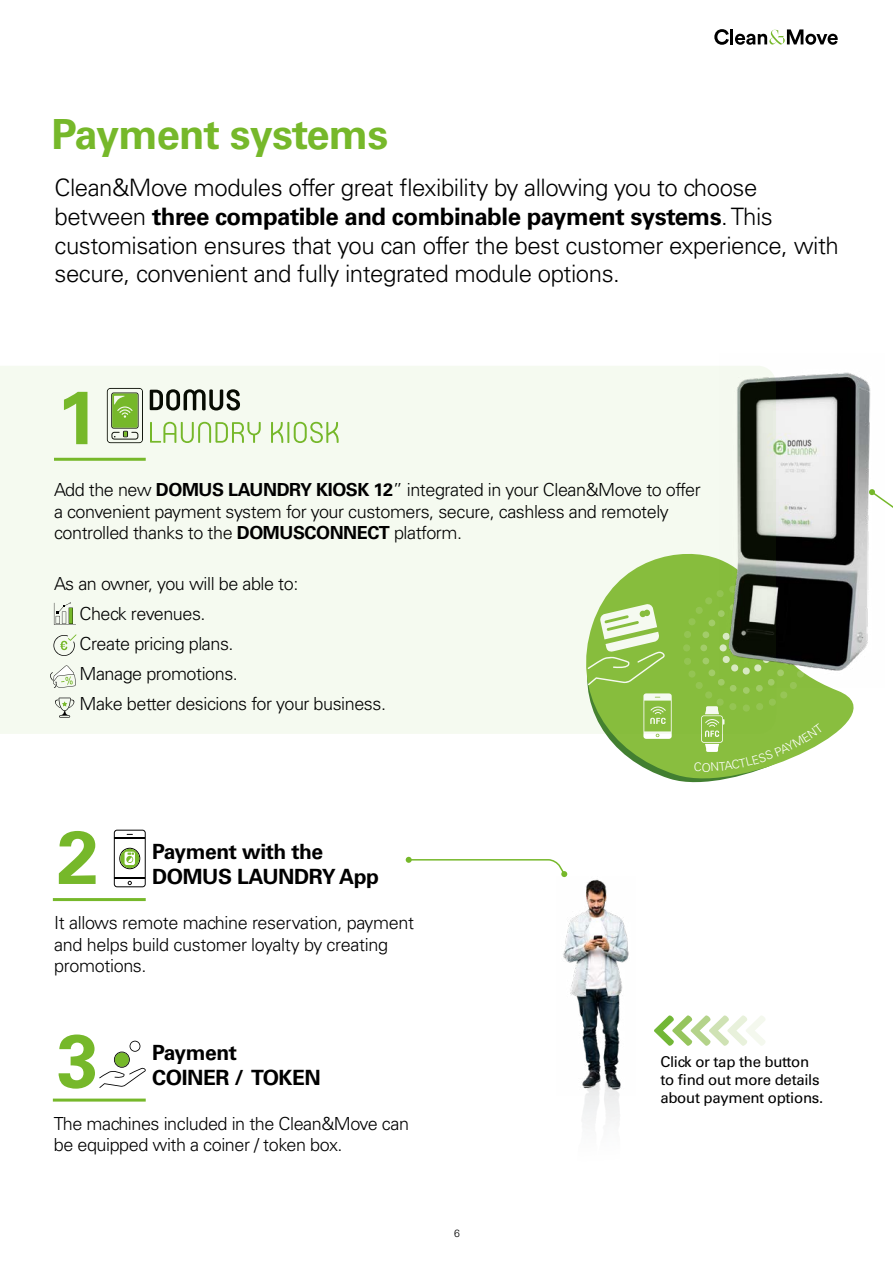
<style>
.page{position:relative;width:893px;height:1263px;background:#fff}
.page>*{position:absolute;margin:0;border:0;box-sizing:border-box;transform-origin:0 0}
.t1{font:700 75px "Univers LT Std";color:#76b82a}
.t2{font:700 41.55px "Univers LT Std";letter-spacing:-.02em;color:#76b82a}
.t3{font:300 24px/28.8px "Univers LT Std";letter-spacing:-.02em;color:#000}
.t4{font:700 21px/25.2px "Univers LT Std";letter-spacing:-.02em;color:#000}
.t5{font:300 18px/21.6px "Univers LT Std";letter-spacing:-.025em;color:#000}
.t6{font:15px/18px "Univers LT Std";letter-spacing:-.02em;color:#000}
.t7{font:300 10.5px "Univers LT Std";color:#000}
.s1{font-weight:700}
</style>
<div class="page">
<svg style="left:714px;top:29px;width:15px;height:16px"></svg>
<hr style="left:730px;top:29px;width:3px;height:15px;background:#000">
<svg style="left:735px;top:29px;width:103px;height:16px"></svg>
<svg style="left:114px;top:830px;width:32px;height:57px"></svg>
<svg style="left:605px;top:688px;width:249px;height:95px"></svg>
<svg style="left:643px;top:734px;width:29px;height:5px"></svg>
<hr style="left:53px;top:898px;width:93px;height:3px;background:#76b82a">
<hr style="left:53px;top:1098px;width:93px;height:3px;background:#76b82a">
<img style="left:563px;top:877px;width:66px;height:219px">
<svg style="left:406px;top:857px;width:161px;height:20px"></svg>
<svg style="left:99px;top:1041px;width:47px;height:47px"></svg>
<svg style="left:654px;top:1015px;width:111px;height:31px"></svg>
<img style="left:776px;top:372px;width:109px;height:316px">
<svg style="left:0;top:366px;width:776px;height:368px;fill:#f5faf0"></svg>
<svg style="left:50px;top:665px;width:26px;height:23px"></svg>
<svg style="left:54px;top:602px;width:22px;height:23px"></svg>
<svg style="left:53px;top:634px;width:23px;height:22px"></svg>
<svg style="left:55px;top:698px;width:19px;height:20px"></svg>
<svg style="left:683px;top:584px;width:140px;height:188px"></svg>
<h2 class="t2" style="left:52px;top:110px;width:338px">Payment systems</h2>
<p class="t3" style="left:54px;top:173px;width:786px">Clean&amp;Move modules offer great flexibility by allowing you to choose between <span class="s1">three compatible and combinable payment systems</span>. This customisation ensures that you can offer the best customer experience, with secure, convenient and fully integrated module options.</p>
<h1 class="t1" style="left:57px;top:374px;width:43px">1</h1>
<p class="t5" style="left:54px;top:479px;width:648px">Add the new <span class="s1">DOMUS LAUNDRY KIOSK 12</span>” integrated in your Clean&amp;Move to offer a convenient payment system for your customers, secure, cashless and remotely controlled thanks to the <span class="s1">DOMUSCONNECT</span> platform.</p>
<p class="t5" style="left:80px;top:568px;width:308px;line-height:30.2px;text-indent:-26px">As an owner, you will be able to:<br>Check revenues.<br>Create pricing plans.<br>Manage promotions.<br>Make better desicions for your business.</p>
<h1 class="t1" style="left:57px;top:814px;width:43px">2</h1>
<p class="t4" style="left:152px;top:839px;width:228px">Payment with the<br>DOMUS LAUNDRY App</p>
<p class="t5" style="left:54px;top:912px;width:361px">It allows remote machine reservation, payment and helps build customer loyalty by creating promotions.</p>
<h1 class="t1" style="left:57px;top:1017px;width:43px">3</h1>
<p class="t4" style="left:152px;top:1040px;width:170px">Payment<br>COINER / TOKEN</p>
<p class="t5" style="left:54px;top:1113px;width:357px">The machines included in the Clean&amp;Move can be equipped with a coiner / token box.</p>
<p class="t7" style="left:454px;top:1227px;width:7px">6</p>
<p class="t6" style="left:660px;top:1053px;width:164px">Click or tap the button to find out more details about payment options.</p>
</div>
